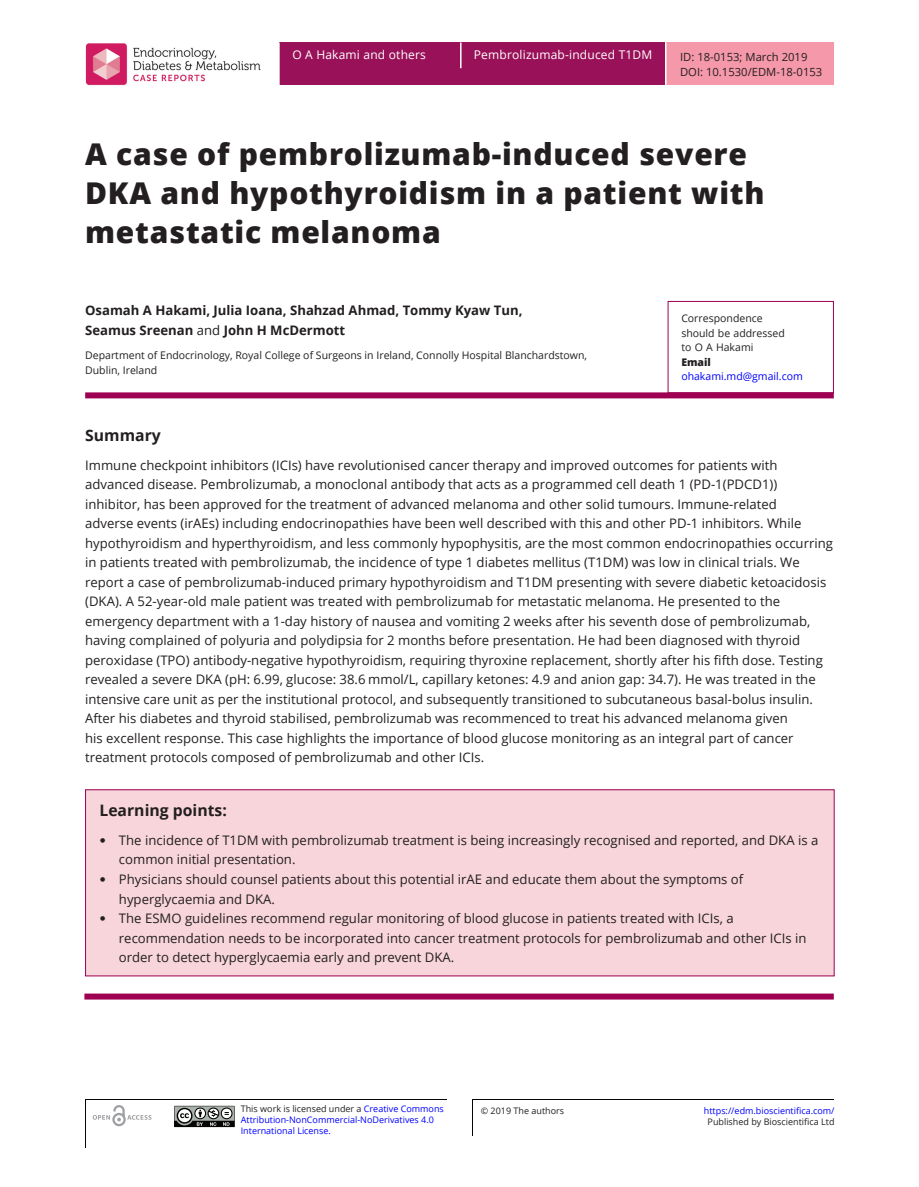
<style>
.page{position:relative;width:919px;height:1187px;background:#fff}
.page>*{position:absolute;margin:0;border:0;box-sizing:border-box;transform-origin:0 0}
.CT{font:800 30px/39px "Open Sans";letter-spacing:.025em;color:#231f20}
.ABS_H{font:700 15.75px "Open Sans";color:#231f20}
.ABS_TXT{font:13.2px/19.5px "Open Sans";color:#231f20}
.AU{font:700 13.2px/19.5px "Open Sans";color:#231f20}
.Article_Title{font:12px "Open Sans";letter-spacing:.015em;color:#fff}
.Author_Name{font:12px "Open Sans";letter-spacing:.015em;color:#fff}
.t1{font:11.25px/14.1px "Open Sans";color:#231f20}
.Address{font:10.5px/14.7px "Open Sans";color:#231f20}
.Corres{font:10.5px "Open Sans";color:#231f20}
.Corres-2{font:10.5px "Open Sans";color:#00f}
.Corres-3{font:800 10.5px "Open Sans";color:#231f20}
.t2{font:9px/10.5px "Open Sans";color:#00f}
.t3{font:9px "Open Sans";color:#231f20}
.s1{font-weight:400}
.s2{font-family:"Frutiger LT Std"}
.s3{color:#231f20}
</style>
<div class="page">
<div style="left:280px;top:43px;width:385px;height:42px;background:#991259"></div>
<div style="left:666px;top:43px;width:167px;height:42px;background:#f598a9"></div>
<svg style="left:460px;top:43px;width:1px;height:25px"></svg>
<img style="left:85px;top:43px;width:176px;height:42px">
<hr style="left:85px;top:1099px;width:1px;height:48px;background:#040503">
<hr style="left:472px;top:1099px;width:1px;height:36px;background:#050504">
<hr style="left:85px;top:1098px;width:361px;height:1px;background:#050504">
<hr style="left:472px;top:1099px;width:361px;height:1px;background:#050504">
<svg style="left:174px;top:1105px;width:61px;height:23px"></svg>
<svg style="left:93px;top:1105px;width:58px;height:21px"></svg>
<div style="left:85px;top:392px;width:748px;height:6px;background:#9e0151"></div>
<div style="left:667px;top:301px;width:166px;height:92px;border:1px solid #9e0151"></div>
<div style="left:86px;top:789px;width:748px;height:186px;background:#f7d5db"></div>
<div style="left:84px;top:993px;width:749px;height:6px;background:#9e0151"></div>
<div style="left:85px;top:789px;width:749px;height:187px;border:1px solid #9e0151"></div>
<p class="Author_Name" style="left:292px;top:47px;width:135px">O A Hakami and others</p>
<p class="Article_Title" style="left:474px;top:47px;width:180px">Pembrolizumab-induced T1DM</p>
<p class="t1" style="left:680px;top:50px;width:144px">ID: 18-0153; March 2019<br>DOI: 10.1530/EDM-18-0153</p>
<p class="CT" style="left:85px;top:133px;width:680px">A case of pembrolizumab-induced severe<br>DKA and hypothyroidism in a patient with metastatic melanoma</p>
<p class="AU" style="left:85px;top:300px;width:439px">Osamah A Hakami, Julia Ioana, Shahzad Ahmad, Tommy Kyaw Tun,<br>Seamus Sreenan <span class="s1">and</span> John H McDermott</p>
<p class="Address" style="left:85px;top:347px;width:503px">Department of Endocrinology, Royal College of Surgeons in Ireland, Connolly Hospital Blanchardstown,<br>Dublin, Ireland</p>
<p class="Corres" style="left:681px;top:311px;width:83px">Correspondence</p>
<p class="Corres" style="left:681px;top:325px;width:105px">should be addressed</p>
<p class="Corres" style="left:681px;top:340px;width:74px">to O A Hakami</p>
<p class="Corres-3" style="left:681px;top:354px;width:31px">Email</p>
<p class="Corres-2" style="left:681px;top:369px;width:123px">ohakami.md@gmail.com</p>
<p class="ABS_H" style="left:85px;top:424px;width:77px">Summary</p>
<p class="ABS_TXT" style="left:85px;top:455px;width:749px">Immune checkpoint inhibitors (ICIs) have revolutionised cancer therapy and improved outcomes for patients with advanced disease. Pembrolizumab, a monoclonal antibody that acts as a programmed cell death 1 (PD-1(PDCD1)) inhibitor, has been approved for the treatment of advanced melanoma and other solid tumours. Immune-related<br>adverse events (irAEs) including endocrinopathies have been well described with this and other PD-1 inhibitors. While hypothyroidism and hyperthyroidism, and less commonly hypophysitis, are the most common endocrinopathies occurring in patients treated with pembrolizumab, the incidence of type 1 diabetes mellitus (T1DM) was low in clinical trials. We report a case of pembrolizumab-induced primary hypothyroidism and T1DM presenting with severe diabetic ketoacidosis (DKA). A 52-year-old male patient was treated with pembrolizumab for metastatic melanoma. He presented to the emergency department with a 1-day history of nausea and vomiting 2 weeks after his seventh dose of pembrolizumab, having complained of polyuria and polydipsia for 2 months before presentation. He had been diagnosed with thyroid peroxidase (TPO) antibody-negative hypothyroidism, requiring thyroxine replacement, shortly after his fifth dose. Testing revealed a severe DKA (pH: 6.99, glucose: 38.6 mmol/L, capillary ketones: 4.9 and anion gap: 34.7). He was treated in the intensive care unit as per the institutional protocol, and subsequently transitioned to subcutaneous basal-bolus insulin.<br>After his diabetes and thyroid stabilised, pembrolizumab was recommenced to treat his advanced melanoma given<br>his excellent response. This case highlights the importance of blood glucose monitoring as an integral part of cancer treatment protocols composed of pembrolizumab and other ICIs.</p>
<h1 class="ABS_H" style="left:99px;top:798px;width:129px">Learning points:</h1>
<p class="ABS_TXT" style="left:119px;top:830px;width:700px;text-indent:-20px"><span class="s2">•</span> The incidence of T1DM with pembrolizumab treatment is being increasingly recognised and reported, and DKA is a common initial presentation.</p>
<p class="ABS_TXT" style="left:119px;top:869px;width:625px;text-indent:-20px"><span class="s2">•</span> Physicians should counsel patients about this potential irAE and educate them about the symptoms of hyperglycaemia and DKA.</p>
<p class="ABS_TXT" style="left:119px;top:908px;width:689px;text-indent:-20px"><span class="s2">•</span> The ESMO guidelines recommend regular monitoring of blood glucose in patients treated with ICIs, a recommendation needs to be incorporated into cancer treatment protocols for pembrolizumab and other ICIs in order to detect hyperglycaemia early and prevent DKA.</p>
<p class="t2" style="left:241px;top:1103px;width:204px"><span class="s3">This work is licensed under a</span> Creative Commons<br>Attribution-NonCommercial-NoDerivatives 4.0<br>International License.</p>
<p class="t3" style="left:481px;top:1103px;width:85px">© 2019 The authors</p>
<p class="t2" style="left:703px;top:1104px;width:132px">https://edm.bioscientifica.com/</p>
<p class="t3" style="left:707px;top:1115px;width:128px">Published by Bioscientifica Ltd</p>
</div>
